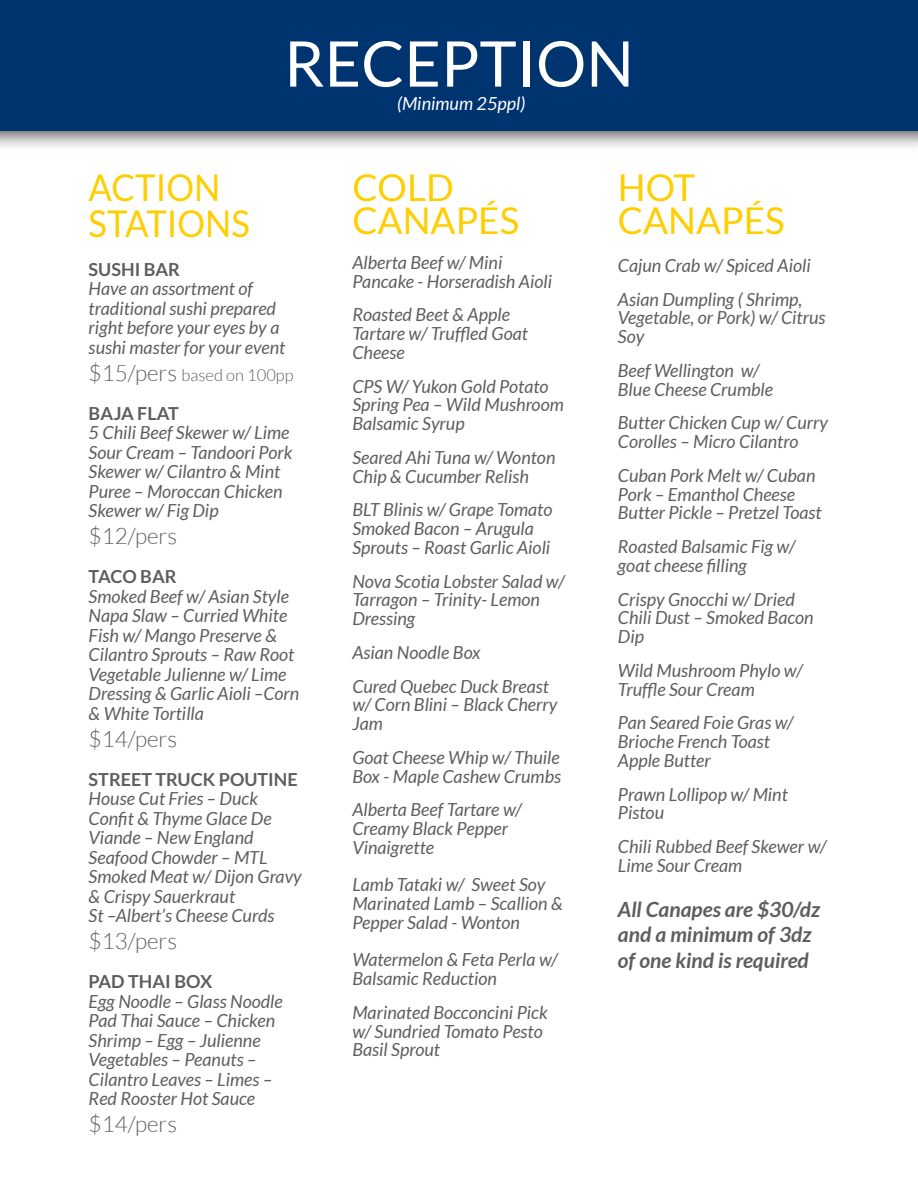
<style>
.page{position:relative;width:918px;height:1188px;background:#fff}
.page>*{position:absolute;margin:0;border:0;box-sizing:border-box;transform-origin:0 0}
.t1{font:63px "Lato";color:#fff}
.t2{font:36.9px/32.2px "Lato";color:#ffce02}
.t3{font:36.9px/35.2px "Lato";color:#ffce02;scale:.94 1}
.t4{font:300 22.5px "Lato";color:#5d5e5e}
.t5{font:italic 700 21px/25.5px "Lato";color:#5d5e5e}
.t6{font:italic 18px/18.8px "Lato";color:#5d5e5e}
.t7{font:700 18px "Lato";color:#5d5e5e}
.t8{font:italic 18px "Lato";color:#fff}
.t9{font:300 16.5px "Lato";color:#5d5e5e}
.s1{font-size:22.5px}
</style>
<div class="page">
<div style="left:0;top:0;width:918px;height:131px;background:#003471"></div>
<h1 class="t1" style="left:284px;top:29px;width:351px">RECEPTION</h1>
<p class="t8" style="left:397px;top:94px;width:130px">(Minimum 25ppl)</p>
<h2 class="t3" style="left:89px;top:170px;width:173px">ACTION<br>STATIONS</h2>
<p class="t7" style="left:89px;top:259px;width:93px">SUSHI BAR</p>
<p class="t6" style="left:89px;top:279px;width:198px;line-height:19.5px">Have an assortment of traditional sushi prepared right before your eyes by a sushi master for your event</p>
<p class="t9" style="left:89px;top:366px;width:206px"><span class="s1">$15/pers</span> based on 100pp</p>
<p class="t7" style="left:89px;top:403px;width:92px">BAJA FLAT</p>
<p class="t6" style="left:89px;top:423px;width:205px;line-height:19.5px">5 Chili Beef Skewer w/ Lime<br>Sour Cream – Tandoori Pork<br>Skewer w/ Cilantro &amp; Mint<br>Puree – Moroccan Chicken<br>Skewer w/ Fig Dip</p>
<p class="t4" style="left:89px;top:524px;width:90px">$12/pers</p>
<p class="t7" style="left:89px;top:566px;width:89px">TACO BAR</p>
<p class="t6" style="left:89px;top:587px;width:212px;line-height:19.5px">Smoked Beef w/ Asian Style<br>Napa Slaw – Curried White<br>Fish w/ Mango Preserve &amp;<br>Cilantro Sprouts – Raw Root<br>Vegetable Julienne w/ Lime<br>Dressing &amp; Garlic Aioli –Corn &amp; White Tortilla</p>
<p class="t4" style="left:89px;top:726px;width:90px">$14/pers</p>
<p class="t7" style="left:89px;top:769px;width:211px">STREET TRUCK POUTINE</p>
<p class="t6" style="left:89px;top:789px;width:215px;line-height:19.5px">House Cut Fries – Duck<br>Confit &amp; Thyme Glace De<br>Viande – New England<br>Seafood Chowder – MTL<br>Smoked Meat w/ Dijon Gravy &amp; Crispy Sauerkraut<br>St –Albert’s Cheese Curds</p>
<p class="t4" style="left:89px;top:929px;width:90px">$13/pers</p>
<p class="t7" style="left:89px;top:971px;width:125px">PAD THAI BOX</p>
<p class="t6" style="left:89px;top:992px;width:196px;line-height:19.5px">Egg Noodle – Glass Noodle<br>Pad Thai Sauce – Chicken<br>Shrimp – Egg – Julienne<br>Vegetables – Peanuts –<br>Cilantro Leaves – Limes –<br>Red Rooster Hot Sauce</p>
<p class="t4" style="left:89px;top:1112px;width:90px">$14/pers</p>
<h2 class="t2" style="left:352px;top:172px;width:168px">COLD<br>CANAPÉS</h2>
<p class="t6" style="left:352px;top:253px;width:201px">Alberta Beef w/ Mini<br>Pancake - Horseradish Aioli</p>
<p class="t6" style="left:352px;top:306px;width:177px">Roasted Beet &amp; Apple<br>Tartare w/ Truffled Goat<br>Cheese</p>
<p class="t6" style="left:352px;top:377px;width:213px">CPS W/ Yukon Gold Potato<br>Spring Pea – Wild Mushroom<br>Balsamic Syrup</p>
<p class="t6" style="left:352px;top:448px;width:205px">Seared Ahi Tuna w/ Wonton<br>Chip &amp; Cucumber Relish</p>
<p class="t6" style="left:352px;top:501px;width:202px">BLT Blinis w/ Grape Tomato<br>Smoked Bacon – Arugula<br>Sprouts – Roast Garlic Aioli</p>
<p class="t6" style="left:352px;top:572px;width:214px">Nova Scotia Lobster Salad w/<br>Tarragon – Trinity- Lemon<br>Dressing</p>
<p class="t6" style="left:352px;top:636px;width:198px;line-height:33.8px">Asian Noodle Box<br>Cured Quebec Duck Breast</p>
<p class="t6" style="left:352px;top:696px;width:207px">w/ Corn Blini – Black Cherry<br>Jam</p>
<p class="t6" style="left:352px;top:748px;width:210px">Goat Cheese Whip w/ Thuile<br>Box - Maple Cashew Crumbs</p>
<p class="t6" style="left:352px;top:801px;width:171px">Alberta Beef Tartare w/<br>Creamy Black Pepper<br>Vinaigrette</p>
<p class="t6" style="left:352px;top:876px;width:212px">Lamb Tataki w/ Sweet Soy<br>Marinated Lamb – Scallion &amp;<br>Pepper Salad - Wonton</p>
<p class="t6" style="left:352px;top:951px;width:207px">Watermelon &amp; Feta Perla w/<br>Balsamic Reduction</p>
<p class="t6" style="left:352px;top:1003px;width:197px">Marinated Bocconcini Pick w/ Sundried Tomato Pesto<br>Basil Sprout</p>
<h2 class="t2" style="left:618px;top:172px;width:168px">HOT<br>CANAPÉS</h2>
<p class="t6" style="left:618px;top:249px;width:194px;line-height:33.8px">Cajun Crab w/ Spiced Aioli<br>Asian Dumpling ( Shrimp,</p>
<p class="t6" style="left:618px;top:309px;width:209px">Vegetable, or Pork) w/ Citrus<br>Soy</p>
<p class="t6" style="left:618px;top:361px;width:157px">Beef Wellington w/<br>Blue Cheese Crumble</p>
<p class="t6" style="left:618px;top:414px;width:212px">Butter Chicken Cup w/ Curry<br>Corolles – Micro Cilantro</p>
<p class="t6" style="left:618px;top:466px;width:205px">Cuban Pork Melt w/ Cuban<br>Pork – Emanthol Cheese<br>Butter Pickle – Pretzel Toast</p>
<p class="t6" style="left:618px;top:538px;width:179px">Roasted Balsamic Fig w/ goat cheese filling</p>
<p class="t6" style="left:618px;top:590px;width:197px">Crispy Gnocchi w/ Dried<br>Chili Dust – Smoked Bacon<br>Dip</p>
<p class="t6" style="left:618px;top:661px;width:186px">Wild Mushroom Phylo w/<br>Truffle Sour Cream</p>
<p class="t6" style="left:618px;top:714px;width:177px">Pan Seared Foie Gras w/<br>Brioche French Toast<br>Apple Butter</p>
<p class="t6" style="left:618px;top:785px;width:171px">Prawn Lollipop w/ Mint<br>Pistou</p>
<p class="t6" style="left:618px;top:838px;width:210px">Chili Rubbed Beef Skewer w/<br>Lime Sour Cream</p>
<p class="t5" style="left:618px;top:897px;width:204px">All Canapes are $30/dz and a minimum of 3dz of one kind is required</p>
</div>
